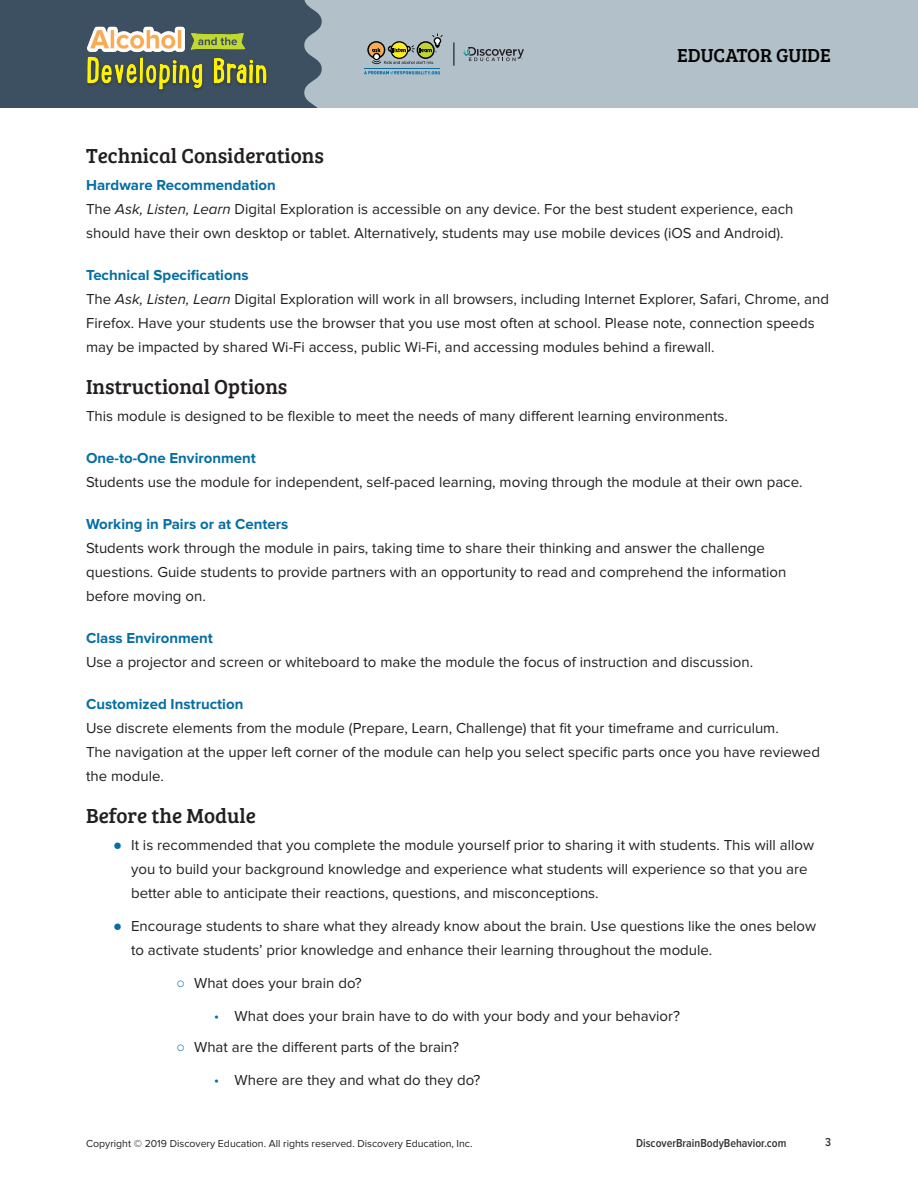
<style>
.page{position:relative;width:918px;height:1188px;background:#fff}
.page>*{position:absolute;margin:0;border:0;box-sizing:border-box;transform-origin:0 0}
.Subhead_1{font:21px "Bree Serif";color:#231f20}
.t1{font:19.5px "Bree Serif";color:#040503}
.Body{font:15px/24px "Proxima Nova";color:#231f20}
.t2{font:600 12px "Proxima Nova Cond";color:#343333}
.t3{font:10.5px "Proxima Nova";color:#231f20}
.s1{font-weight:700;color:#056ea3}
.s2{font-style:italic}
.s3{font-family:"Arial";color:#056ea3}
.s4{font-family:"Myriad Pro";color:#056ea3}
</style>
<div class="page">
<div style="left:304px;top:0;width:614px;height:108px;background:#b1c0c9"></div>
<div style="left:0;top:0;width:322px;height:108px;background:#3d5062"></div>
<img style="left:87px;top:27px;width:183px;height:66px">
<svg style="left:463px;top:47px;width:61px;height:14px"></svg>
<svg style="left:454px;top:42px;width:1px;height:24px"></svg>
<svg style="left:367px;top:33px;width:76px;height:32px"></svg>
<svg style="left:364px;top:71px;width:76px;height:4px"></svg>
<hr style="left:364px;top:68px;width:76px;height:1px;background:#046ea2">
<h2 class="t1" style="left:677px;top:41px;width:155px">EDUCATOR GUIDE</h2>
<p class="Subhead_1" style="left:86px;top:140px;width:239px">Technical Considerations</p>
<p class="Body" style="left:86px;top:173px;width:709px"><span class="s1">Hardware Recommendation<br></span>The <span class="s2">Ask, Listen, Learn</span> Digital Exploration is accessible on any device. For the best student experience, each should have their own desktop or tablet. Alternatively, students may use mobile devices (iOS and Android).</p>
<p class="Body" style="left:86px;top:263px;width:744px"><span class="s1">Technical Specifications<br></span>The <span class="s2">Ask, Listen, Learn</span> Digital Exploration will work in all browsers, including Internet Explorer, Safari, Chrome, and Firefox. Have your students use the browser that you use most often at school. Please note, connection speeds may be impacted by shared Wi-Fi access, public Wi-Fi, and accessing modules behind a firewall.</p>
<p class="Subhead_1" style="left:86px;top:371px;width:203px">Instructional Options</p>
<p class="Body" style="left:86px;top:404px;width:643px">This module is designed to be flexible to meet the needs of many different learning environments.</p>
<p class="Body" style="left:86px;top:446px;width:718px"><span class="s1">One-to-One Environment<br></span>Students use the module for independent, self-paced learning, moving through the module at their own pace.</p>
<p class="Body" style="left:86px;top:512px;width:702px"><span class="s1">Working in Pairs or at Centers<br></span>Students work through the module in pairs, taking time to share their thinking and answer the challenge questions. Guide students to provide partners with an opportunity to read and comprehend the information before moving on.</p>
<p class="Body" style="left:86px;top:626px;width:669px"><span class="s1">Class Environment<br></span>Use a projector and screen or whiteboard to make the module the focus of instruction and discussion.</p>
<p class="Body" style="left:86px;top:692px;width:735px"><span class="s1">Customized Instruction<br></span>Use discrete elements from the module (Prepare, Learn, Challenge) that fit your timeframe and curriculum.<br>The navigation at the upper left corner of the module can help you select specific parts once you have reviewed the module.</p>
<p class="Subhead_1" style="left:86px;top:800px;width:171px">Before the Module</p>
<p class="Body" style="left:131px;top:833px;width:684px;text-indent:-18px"><span class="s3">●</span> It is recommended that you complete the module yourself prior to sharing it with students. This will allow you to build your background knowledge and experience what students will experience so that you are better able to anticipate their reactions, questions, and misconceptions.</p>
<p class="Body" style="left:131px;top:914px;width:687px;text-indent:-18px"><span class="s3">●</span> Encourage students to share what they already know about the brain. Use questions like the ones below to activate students’ prior knowledge and enhance their learning throughout the module.</p>
<p class="Body" style="left:176px;top:971px;width:187px"><span class="s3">○</span> What does your brain do?</p>
<p class="Body" style="left:214px;top:1004px;width:467px"><span class="s4">•</span> What does your brain have to do with your body and your behavior?</p>
<p class="Body" style="left:176px;top:1036px;width:284px"><span class="s3">○</span> What are the different parts of the brain?</p>
<p class="Body" style="left:214px;top:1069px;width:268px"><span class="s4">•</span> Where are they and what do they do?</p>
<p class="t3" style="left:86px;top:1139px;width:388px">Copyright © 2019 Discovery Education. All rights reserved. Discovery Education, Inc.</p>
<p class="t2" style="left:636px;top:1138px;width:152px">DiscoverBrainBodyBehavior.com</p>
<p class="t2" style="left:825px;top:1137px;width:7px">3</p>
</div>
